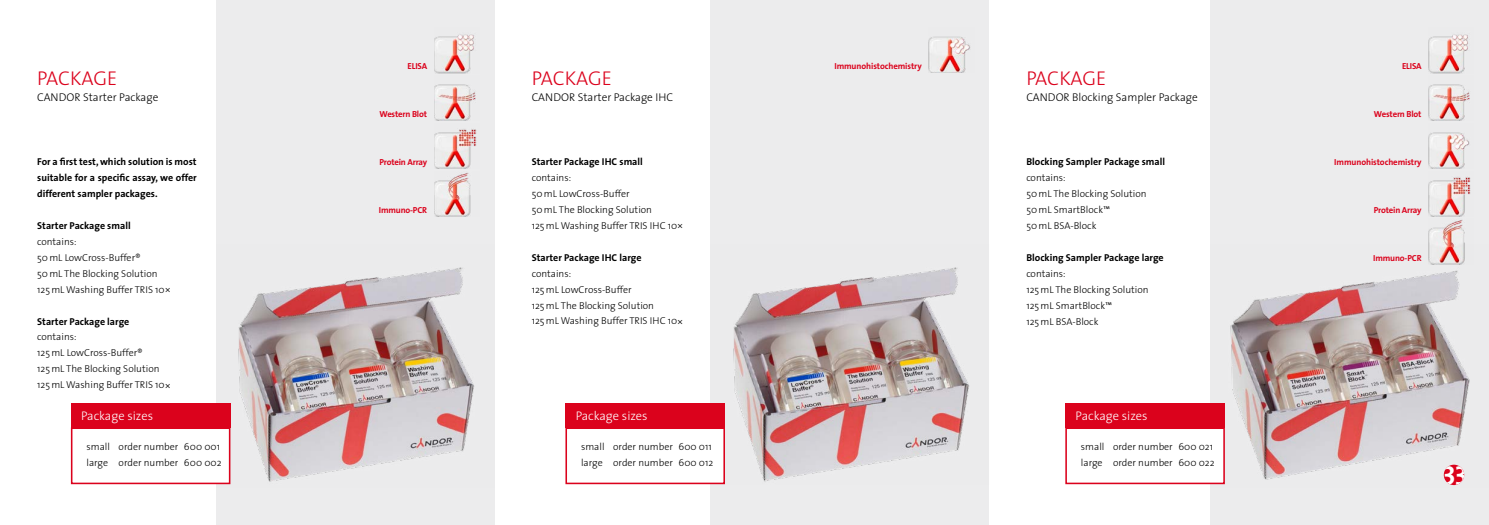
<style>
.page{position:relative;width:1489px;height:525px;background:#fff}
.page>*{position:absolute;margin:0;border:0;box-sizing:border-box;transform-origin:0 0}
.t1{font:700 26.62px "The Sans";color:#fff}
.t2{font:300 20px "The Sans";letter-spacing:-.01em;color:#db021c}
.t3{font:300 12.5px "The Sans";color:#fff}
.t4{font:300 11.25px "The Sans";color:#000}
.t5{font:300 10px/16px "The Sans";color:#000}
.t6{font:700 10px/16px "The Sans";color:#000;text-align:justify}
.t7{font:700 8.75px "The Sans";letter-spacing:-.02em;color:#db021c}
.s1{font-family:"DTL Prokyon TOT"}
</style>
<div class="page">
<div style="left:710px;top:0;width:279px;height:524px;background:#ececed"></div>
<div style="left:1210px;top:0;width:278px;height:524px;background:#ececed"></div>
<img style="left:733px;top:267px;width:236px;height:215px">
<div style="left:216px;top:0;width:278px;height:524px;background:#ececed"></div>
<img style="left:216px;top:267px;width:258px;height:218px">
<img style="left:1210px;top:264px;width:260px;height:222px">
<img style="left:434px;top:34px;width:40px;height:39px">
<img style="left:434px;top:84px;width:42px;height:37px">
<img style="left:928px;top:36px;width:43px;height:37px">
<div style="left:71px;top:402px;width:159px;height:25px;background:#db021c"></div>
<div style="left:71px;top:427px;width:159px;height:57px;background:#fff;border:2px solid #db021c"></div>
<div style="left:565px;top:402px;width:160px;height:25px;background:#db021c"></div>
<div style="left:565px;top:427px;width:160px;height:57px;background:#fff;border:2px solid #db021c"></div>
<div style="left:1065px;top:402px;width:159px;height:25px;background:#db021c"></div>
<div style="left:1065px;top:427px;width:159px;height:57px;background:#fff;border:2px solid #db021c"></div>
<img style="left:434px;top:129px;width:43px;height:39px">
<img style="left:434px;top:173px;width:37px;height:43px">
<img style="left:1428px;top:34px;width:40px;height:39px">
<img style="left:1428px;top:84px;width:42px;height:37px">
<img style="left:1428px;top:132px;width:42px;height:36px">
<img style="left:1428px;top:177px;width:43px;height:39px">
<img style="left:1428px;top:220px;width:37px;height:44px">
<div style="left:1443px;top:464px;width:20px;height:21px;background:#db021c;border-radius:50%"></div>
<p class="t7" style="left:407px;top:59px;width:21px">ELISA</p>
<h2 class="t2" style="left:37px;top:62px;width:82px">PACKAGE</h2>
<h2 class="t2" style="left:532px;top:62px;width:82px">PACKAGE</h2>
<p class="t4" style="left:37px;top:88px;width:123px">CANDOR Starter Package</p>
<p class="t4" style="left:531px;top:88px;width:143px">CANDOR Starter Package IHC</p>
<p class="t6" style="left:37px;top:153px;width:161px">For a first test, which solution is most suitable for a specific assay, we offer different sampler packages.</p>
<p class="t6" style="left:37px;top:217px;width:95px">Starter Package small</p>
<p class="t5" style="left:37px;top:233px;width:135px">contains:<br>50mL LowCross-Buffer®<br>50mL The Blocking Solution<br>125mL Washing Buffer TRIS 10<span class="s1">×</span></p>
<p class="t6" style="left:37px;top:313px;width:94px">Starter Package large</p>
<p class="t5" style="left:37px;top:328px;width:135px">contains:<br>125mL LowCross-Buffer®<br>125mL The Blocking Solution<br>125mL Washing Buffer TRIS 10<span class="s1">×</span></p>
<p class="t3" style="left:81px;top:405px;width:73px">Package sizes</p>
<p class="t5" style="left:86px;top:438px;width:136px">small order number 600 001 large order number 600 002</p>
<p class="t7" style="left:379px;top:107px;width:49px">Western Blot</p>
<p class="t7" style="left:379px;top:154px;width:49px">Protein Array</p>
<p class="t7" style="left:379px;top:202px;width:50px">Immuno-PCR</p>
<p class="t6" style="left:531px;top:153px;width:113px">Starter Package IHC small</p>
<p class="t5" style="left:531px;top:169px;width:153px">contains:<br>50mL LowCross-Buffer<br>50mL The Blocking Solution<br>125mL Washing Buffer TRIS IHC 10<span class="s1">×</span></p>
<p class="t6" style="left:531px;top:249px;width:111px">Starter Package IHC large</p>
<p class="t5" style="left:531px;top:265px;width:153px">contains:<br>125mL LowCross-Buffer<br>125mL The Blocking Solution<br>125mL Washing Buffer TRIS IHC 10<span class="s1">×</span></p>
<p class="t3" style="left:575px;top:405px;width:73px">Package sizes</p>
<p class="t5" style="left:581px;top:438px;width:134px">small order number 600 011 large order number 600 012</p>
<p class="t7" style="left:834px;top:59px;width:89px">Immunohistochemistry</p>
<h2 class="t2" style="left:1026px;top:62px;width:82px">PACKAGE</h2>
<p class="t4" style="left:1026px;top:88px;width:173px">CANDOR Blocking Sampler Package</p>
<p class="t6" style="left:1026px;top:153px;width:140px">Blocking Sampler Package small</p>
<p class="t5" style="left:1026px;top:169px;width:122px">contains:<br>50mL The Blocking Solution<br>50mL SmartBlock™<br>50mL BSA-Block</p>
<p class="t6" style="left:1026px;top:249px;width:139px">Blocking Sampler Package large</p>
<p class="t5" style="left:1026px;top:265px;width:124px">contains:<br>125mL The Blocking Solution<br>125mL SmartBlock™<br>125mL BSA-Block</p>
<p class="t3" style="left:1075px;top:405px;width:73px">Package sizes</p>
<p class="t5" style="left:1080px;top:438px;width:135px">small order number 600 021 large order number 600 022</p>
<p class="t7" style="left:1401px;top:59px;width:21px">ELISA</p>
<p class="t7" style="left:1373px;top:107px;width:49px">Western Blot</p>
<p class="t7" style="left:1334px;top:154px;width:89px">Immunohistochemistry</p>
<p class="t7" style="left:1373px;top:202px;width:49px">Protein Array</p>
<p class="t7" style="left:1373px;top:250px;width:50px">Immuno-PCR</p>
<h1 class="t1" style="left:1442px;top:448px;width:26px">33</h1>
</div>
